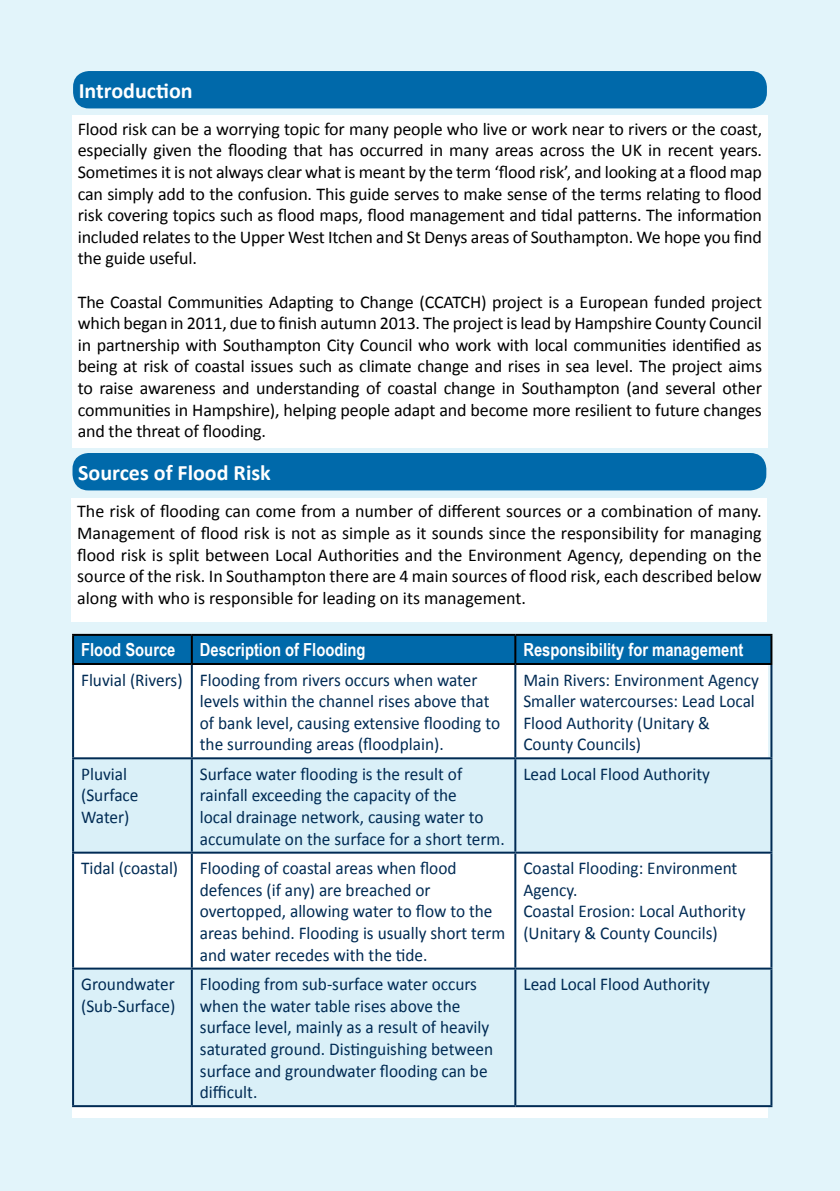
<style>
.page{position:relative;width:840px;height:1191px;background:#fff}
.page>*{position:absolute;margin:0;border:0;box-sizing:border-box;transform-origin:0 0}
.t1{font:700 22px "Calibri";color:#fff}
.t2{font:18px/21.6px "Calibri";letter-spacing:-.01em;color:#000;text-align:justify}
.t3{font:18px/21.6px "Calibri";color:#002b54;scale:.96 1}
.t4{font:700 18px "Arial Narrow";color:#fff}
</style>
<div class="page">
<div style="left:0;top:0;width:839px;height:1191px;background:#e2f4fa"></div>
<div style="left:72px;top:116px;width:695px;height:332px;background:#fff"></div>
<div style="left:73px;top:71px;width:693px;height:37px;background:#0069aa;border-radius:16px"></div>
<div style="left:71px;top:498px;width:695px;height:123px;background:#fff"></div>
<div style="left:72px;top:453px;width:693px;height:37px;background:#0069aa;border-radius:16px"></div>
<div style="left:72px;top:634px;width:694px;height:483px;background:#fff"></div>
<div style="left:74px;top:636px;width:696px;height:27px;background:#0069aa"></div>
<div style="left:74px;top:759px;width:696px;height:346px;background:#daf0f8"></div>
<svg style="left:74px;top:853px;width:696px;height:114px"></svg>
<hr style="left:72px;top:634px;width:120px;height:2px;background:#000">
<hr style="left:72px;top:636px;width:2px;height:27px;background:#000">
<hr style="left:192px;top:634px;width:323px;height:2px;background:#000">
<hr style="left:191px;top:636px;width:2px;height:27px;background:#000">
<hr style="left:515px;top:634px;width:257px;height:2px;background:#000">
<hr style="left:514px;top:636px;width:2px;height:27px;background:#000">
<hr style="left:770px;top:636px;width:2px;height:27px;background:#000">
<hr style="left:72px;top:663px;width:120px;height:2px;background:#000">
<hr style="left:192px;top:663px;width:323px;height:2px;background:#000">
<hr style="left:515px;top:663px;width:257px;height:2px;background:#000">
<hr style="left:72px;top:665px;width:2px;height:92px;background:#002b54">
<hr style="left:191px;top:665px;width:2px;height:92px;background:#002b54">
<hr style="left:514px;top:665px;width:2px;height:92px;background:#002b54">
<hr style="left:770px;top:665px;width:2px;height:92px;background:#002b54">
<hr style="left:72px;top:757px;width:120px;height:2px;background:#002b54">
<hr style="left:72px;top:759px;width:2px;height:92px;background:#002b54">
<hr style="left:192px;top:757px;width:323px;height:2px;background:#002b54">
<hr style="left:191px;top:759px;width:2px;height:92px;background:#002b54">
<hr style="left:515px;top:757px;width:257px;height:2px;background:#002b54">
<hr style="left:514px;top:759px;width:2px;height:92px;background:#002b54">
<hr style="left:770px;top:759px;width:2px;height:92px;background:#002b54">
<hr style="left:72px;top:851px;width:120px;height:2px;background:#002b54">
<hr style="left:72px;top:853px;width:2px;height:114px;background:#002b54">
<hr style="left:192px;top:851px;width:323px;height:2px;background:#002b54">
<hr style="left:191px;top:853px;width:2px;height:114px;background:#002b54">
<hr style="left:515px;top:851px;width:257px;height:2px;background:#002b54">
<hr style="left:514px;top:853px;width:2px;height:114px;background:#002b54">
<hr style="left:770px;top:853px;width:2px;height:114px;background:#002b54">
<hr style="left:72px;top:967px;width:120px;height:2px;background:#002b54">
<hr style="left:72px;top:969px;width:2px;height:136px;background:#002b54">
<hr style="left:192px;top:967px;width:323px;height:2px;background:#002b54">
<hr style="left:191px;top:969px;width:2px;height:136px;background:#002b54">
<hr style="left:515px;top:967px;width:257px;height:2px;background:#002b54">
<hr style="left:514px;top:969px;width:2px;height:136px;background:#002b54">
<hr style="left:770px;top:969px;width:2px;height:136px;background:#002b54">
<hr style="left:72px;top:1105px;width:120px;height:2px;background:#002b54">
<hr style="left:192px;top:1105px;width:323px;height:2px;background:#002b54">
<hr style="left:515px;top:1105px;width:257px;height:2px;background:#002b54">
<p class="t1" style="left:79px;top:77px;width:115px">Introduction</p>
<p class="t2" style="left:78px;top:118px;width:685px">Flood risk can be a worrying topic for many people who live or work near to rivers or the coast, especially given the flooding that has occurred in many areas across the UK in recent years.<br>Sometimes it is not always clear what is meant by the term ‘flood risk’, and looking at a flood map can simply add to the confusion. This guide serves to make sense of the terms relating to flood risk covering topics such as flood maps, flood management and tidal patterns. The information included relates to the Upper West Itchen and St Denys areas of Southampton. We hope you find the guide useful.</p>
<p class="t2" style="left:78px;top:291px;width:685px">The Coastal Communities Adapting to Change (CCATCH) project is a European funded project which began in 2011, due to finish autumn 2013. The project is lead by Hampshire County Council in partnership with Southampton City Council who work with local communities identified as being at risk of coastal issues such as climate change and rises in sea level. The project aims to raise awareness and understanding of coastal change in Southampton (and several other communities in Hampshire), helping people adapt and become more resilient to future changes and the threat of flooding.</p>
<p class="t1" style="left:78px;top:458px;width:194px">Sources of Flood Risk</p>
<p class="t2" style="left:77px;top:501px;width:685px">The risk of flooding can come from a number of different sources or a combination of many.<br>Management of flood risk is not as simple as it sounds since the responsibility for managing flood risk is split between Local Authorities and the Environment Agency, depending on the source of the risk. In Southampton there are 4 main sources of flood risk, each described below along with who is responsible for leading on its management.</p>
<p class="t4" style="left:81px;top:636px;width:96px">Flood Source</p>
<p class="t4" style="left:200px;top:636px;width:167px">Description of Flooding</p>
<p class="t4" style="left:523px;top:636px;width:221px">Responsibility for management</p>
<p class="t3" style="left:200px;top:669px;width:314px;text-indent:-119px">Fluvial (Rivers) Flooding from rivers occurs when water levels within the channel rises above that of bank level, causing extensive flooding to the surrounding areas (floodplain).</p>
<p class="t3" style="left:523px;top:669px;width:247px">Main Rivers: Environment Agency<br>Smaller watercourses: Lead Local<br>Flood Authority (Unitary &amp;<br>County Councils)</p>
<p class="t3" style="left:81px;top:763px;width:61px">Pluvial (Surface<br>Water)</p>
<p class="t3" style="left:200px;top:763px;width:319px">Surface water flooding is the result of rainfall exceeding the capacity of the<br>local drainage network, causing water to accumulate on the surface for a short term.</p>
<p class="t3" style="left:523px;top:763px;width:196px">Lead Local Flood Authority</p>
<p class="t3" style="left:200px;top:857px;width:319px;text-indent:-119px">Tidal (coastal) Flooding of coastal areas when flood defences (if any) are breached or overtopped, allowing water to flow to the areas behind. Flooding is usually short term and water recedes with the tide.</p>
<p class="t3" style="left:523px;top:857px;width:233px">Coastal Flooding: Environment<br>Agency.<br>Coastal Erosion: Local Authority (Unitary &amp; County Councils)</p>
<p class="t3" style="left:81px;top:973px;width:99px">Groundwater (Sub-Surface)</p>
<p class="t3" style="left:200px;top:973px;width:307px">Flooding from sub-surface water occurs when the water table rises above the surface level, mainly as a result of heavily saturated ground. Distinguishing between surface and groundwater flooding can be difficult.</p>
<p class="t3" style="left:523px;top:973px;width:196px">Lead Local Flood Authority</p>
</div>
